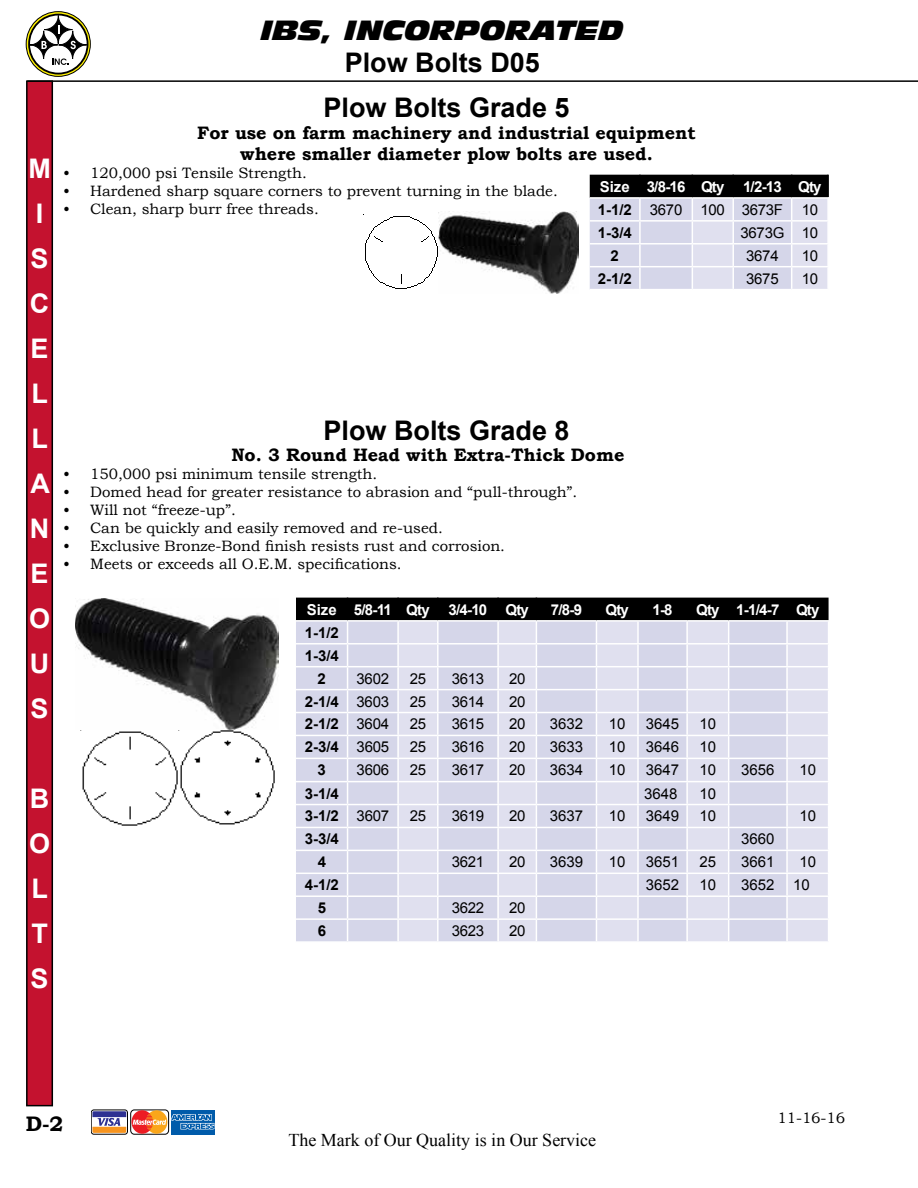
<style>
.page{position:relative;width:918px;height:1188px;background:#fff}
.page>*{position:absolute;margin:0;border:0;box-sizing:border-box;transform-origin:0 0}
.t1{font:700 27px/45.3px "Arial";color:#000;text-align:center}
.t2{font:700 27px/45px "Arial";color:#fff}
.t3{font:italic 27px "Antique Olive LT Nord";color:#000}
.t4{font:700 21px "Bookman Old Style";color:#000}
.t5{font:700 18px/21.6px "Bookman Old Style";color:#000;text-align:center}
.t6{font:18px "Times New Roman";color:#000}
.t7{font:15px "Bookman Old Style";color:#000}
.t8{font:15px "Arial";color:#000}
.t9{font:700 15px/23px "Arial";letter-spacing:-.05em;color:#fff}
.t10{font:700 15px/23px "Arial";color:#000;text-align:center}
.t11{font:700 15px "Arial";letter-spacing:-.025em;color:#fff}
.s1{color:#000}
.s2{font-weight:400;color:#000}
.s3{font-weight:400}
</style>
<div class="page">
<svg style="left:26px;top:12px;width:64px;height:64px"></svg>
<div style="left:26px;top:11px;width:65px;height:66px;border:1px solid #000;border-radius:50%"></div>
<svg style="left:29px;top:15px;width:59px;height:59px"></svg>
<div style="left:28px;top:14px;width:61px;height:61px;border:2px solid #000;border-radius:50%"></div>
<svg style="left:52px;top:58px;width:17px;height:7px"></svg>
<svg style="left:59px;top:31px;width:28px;height:28px"></svg>
<div style="left:58px;top:31px;width:29px;height:28px;border:1px solid #000;border-radius:50%"></div>
<svg style="left:30px;top:31px;width:28px;height:28px"></svg>
<div style="left:29px;top:31px;width:29px;height:28px;border:1px solid #000;border-radius:50%"></div>
<svg style="left:44px;top:16px;width:28px;height:28px"></svg>
<div style="left:44px;top:15px;width:29px;height:29px;border:1px solid #000;border-radius:50%"></div>
<svg style="left:58px;top:25px;width:2px;height:8px"></svg>
<svg style="left:41px;top:41px;width:6px;height:8px"></svg>
<svg style="left:70px;top:41px;width:6px;height:8px"></svg>
<div style="left:27px;top:81px;width:25px;height:1025px;background:#c4122f"></div>
<div style="left:26px;top:80px;width:27px;height:1026px;border:2px solid #000"></div>
<div style="left:91px;top:1110px;width:37px;height:24px;border:1px solid #000;border-radius:3px"></div>
<svg style="left:92px;top:1110px;width:123px;height:24px;background:#918792"></svg>
<hr style="left:27px;top:80px;width:891px;height:2px;background:#000">
<img style="left:365px;top:216px;width:73px;height:73px">
<img style="left:439px;top:212px;width:139px;height:81px">
<hr style="left:827px;top:175px;width:2px;height:22px;background:#000">
<svg style="left:590px;top:175px;width:238px;height:114px;background:#b1b1be"></svg>
<hr style="left:827px;top:267px;width:2px;height:22px;background:#fff">
<img style="left:80px;top:729px;width:195px;height:97px">
<svg style="left:296px;top:598px;width:533px;height:343px;background:#cecedd"></svg>
<img style="left:75px;top:599px;width:204px;height:130px">
<h1 class="t2" style="left:28px;top:147px;width:24px">M<br>I<br>S<br>C<br>E<br>L<br>L<br>A<br>N<br>E<br>O<br>U<br>S</h1>
<h1 class="t2" style="left:29px;top:777px;width:23px;text-align:justify">B O L T S</h1>
<h1 class="t3" style="left:261px;top:13px;width:365px">IBS, INCORPORATED</h1>
<h1 class="t1" style="left:324px;top:40px;width:248px">Plow Bolts D05<br>Plow Bolts Grade 5</h1>
<p class="t5" style="left:197px;top:121px;width:500px">For use on farm machinery and industrial equipment where smaller diameter plow bolts are used.</p>
<p class="t7" style="left:63px;top:163px;width:245px">• 120,000 psi Tensile Strength.</p>
<p class="t7" style="left:63px;top:181px;width:496px">• Hardened sharp square corners to prevent turning in the blade.</p>
<p class="t7" style="left:63px;top:199px;width:257px">• Clean, sharp burr free threads.</p>
<p class="t9" style="left:598px;top:175px;width:225px">Size 3/8-16 Qty 1/2-13 Qty<br><span class="s1">1-1/2</span> <span class="s2">3670 100 3673F 10<br></span><span class="s1">1-3/4</span></p>
<p class="t8" style="left:741px;top:223px;width:79px">3673G 10</p>
<p class="t10" style="left:611px;top:244px;width:10px">2</p>
<p class="t8" style="left:746px;top:246px;width:34px">3674</p>
<p class="t8" style="left:802px;top:246px;width:18px">10</p>
<p class="t10" style="left:598px;top:267px;width:36px">2-1/2</p>
<p class="t8" style="left:746px;top:269px;width:34px">3675</p>
<p class="t8" style="left:802px;top:269px;width:18px">10</p>
<h1 class="t1" style="left:324px;top:408px;width:248px">Plow Bolts Grade 8</h1>
<p class="t5" style="left:231px;top:444px;width:395px">No. 3 Round Head with Extra-Thick Dome</p>
<p class="t7" style="left:63px;top:465px;width:316px">• 150,000 psi minimum tensile strength.</p>
<p class="t7" style="left:63px;top:483px;width:516px">• Domed head for greater resistance to abrasion and “pull-through”.</p>
<p class="t7" style="left:63px;top:501px;width:174px">• Will not “freeze-up”.</p>
<p class="t7" style="left:63px;top:519px;width:381px">• Can be quickly and easily removed and re-used.</p>
<p class="t7" style="left:63px;top:537px;width:443px">• Exclusive Bronze-Bond finish resists rust and corrosion.</p>
<p class="t7" style="left:63px;top:555px;width:340px">• Meets or exceeds all O.E.M. specifications.</p>
<p class="t11" style="left:307px;top:599px;width:124px">Size 5/8-11 Qty</p>
<p class="t9" style="left:449px;top:598px;width:82px">3/4-10 Qty</p>
<p class="t9" style="left:551px;top:598px;width:33px">7/8-9</p>
<p class="t9" style="left:605px;top:598px;width:25px">Qty</p>
<p class="t9" style="left:652px;top:598px;width:22px">1-8</p>
<p class="t9" style="left:696px;top:598px;width:125px">Qty 1-1/4-7 Qty</p>
<p class="t10" style="left:305px;top:621px;width:36px">1-1/2<br>1-3/4<br>2</p>
<p class="t8" style="left:357px;top:669px;width:34px">3602</p>
<p class="t8" style="left:410px;top:669px;width:18px">25</p>
<p class="t8" style="left:452px;top:669px;width:34px">3613</p>
<p class="t8" style="left:509px;top:669px;width:18px">20</p>
<p class="t10" style="left:305px;top:690px;width:86px">2-1/4 <span class="s3">3603</span></p>
<p class="t8" style="left:410px;top:691px;width:18px">25</p>
<p class="t8" style="left:452px;top:691px;width:34px">3614</p>
<p class="t8" style="left:509px;top:691px;width:18px">20</p>
<p class="t10" style="left:305px;top:713px;width:86px">2-1/2 <span class="s3">3604</span></p>
<p class="t8" style="left:410px;top:714px;width:18px">25</p>
<p class="t8" style="left:452px;top:714px;width:34px">3615</p>
<p class="t8" style="left:509px;top:714px;width:18px">20</p>
<p class="t8" style="left:550px;top:714px;width:35px">3632</p>
<p class="t8" style="left:609px;top:714px;width:18px">10</p>
<p class="t8" style="left:646px;top:714px;width:35px">3645</p>
<p class="t8" style="left:700px;top:714px;width:18px">10</p>
<p class="t10" style="left:305px;top:736px;width:86px">2-3/4 <span class="s3">3605</span></p>
<p class="t8" style="left:410px;top:737px;width:18px">25</p>
<p class="t8" style="left:452px;top:737px;width:34px">3616</p>
<p class="t8" style="left:509px;top:737px;width:18px">20</p>
<p class="t8" style="left:550px;top:737px;width:35px">3633</p>
<p class="t8" style="left:609px;top:737px;width:18px">10</p>
<p class="t8" style="left:646px;top:737px;width:35px">3646</p>
<p class="t8" style="left:700px;top:737px;width:18px">10</p>
<p class="t10" style="left:318px;top:759px;width:10px">3</p>
<p class="t8" style="left:357px;top:760px;width:34px">3606</p>
<p class="t8" style="left:410px;top:760px;width:18px">25</p>
<p class="t8" style="left:452px;top:760px;width:34px">3617</p>
<p class="t8" style="left:509px;top:760px;width:18px">20</p>
<p class="t8" style="left:550px;top:760px;width:35px">3634</p>
<p class="t8" style="left:609px;top:760px;width:18px">10</p>
<p class="t8" style="left:646px;top:760px;width:35px">3647</p>
<p class="t8" style="left:700px;top:760px;width:18px">10</p>
<p class="t8" style="left:741px;top:760px;width:35px">3656</p>
<p class="t8" style="left:800px;top:760px;width:18px">10</p>
<p class="t10" style="left:305px;top:782px;width:36px">3-1/4</p>
<p class="t8" style="left:644px;top:783px;width:35px">3648</p>
<p class="t8" style="left:700px;top:783px;width:18px">10</p>
<p class="t10" style="left:305px;top:805px;width:86px">3-1/2 <span class="s3">3607</span></p>
<p class="t8" style="left:410px;top:806px;width:18px">25</p>
<p class="t8" style="left:452px;top:806px;width:34px">3619</p>
<p class="t8" style="left:509px;top:806px;width:18px">20</p>
<p class="t8" style="left:550px;top:806px;width:35px">3637</p>
<p class="t8" style="left:609px;top:806px;width:18px">10</p>
<p class="t8" style="left:646px;top:806px;width:35px">3649</p>
<p class="t8" style="left:700px;top:806px;width:18px">10</p>
<p class="t8" style="left:800px;top:806px;width:18px">10</p>
<p class="t10" style="left:305px;top:828px;width:36px">3-3/4</p>
<p class="t8" style="left:741px;top:829px;width:35px">3660</p>
<p class="t10" style="left:318px;top:851px;width:10px">4</p>
<p class="t8" style="left:452px;top:852px;width:34px">3621</p>
<p class="t8" style="left:509px;top:852px;width:18px">20</p>
<p class="t8" style="left:550px;top:852px;width:35px">3639</p>
<p class="t8" style="left:609px;top:852px;width:18px">10</p>
<p class="t8" style="left:646px;top:852px;width:35px">3651</p>
<p class="t8" style="left:700px;top:852px;width:18px">25</p>
<p class="t8" style="left:741px;top:852px;width:35px">3661</p>
<p class="t8" style="left:800px;top:852px;width:18px">10</p>
<p class="t10" style="left:305px;top:874px;width:36px">4-1/2</p>
<p class="t8" style="left:646px;top:875px;width:35px">3652</p>
<p class="t8" style="left:700px;top:875px;width:18px">10</p>
<p class="t8" style="left:741px;top:875px;width:70px">3652 10</p>
<p class="t10" style="left:318px;top:897px;width:10px">5</p>
<p class="t8" style="left:452px;top:898px;width:34px">3622</p>
<p class="t8" style="left:509px;top:898px;width:18px">20</p>
<p class="t10" style="left:318px;top:920px;width:10px">6</p>
<p class="t8" style="left:452px;top:921px;width:34px">3623</p>
<p class="t8" style="left:509px;top:921px;width:18px">20</p>
<h2 class="t4" style="left:26px;top:1108px;width:39px">D-2</h2>
<p class="t6" style="left:288px;top:1128px;width:309px">The Mark of Our Quality is in Our Service</p>
<p class="t7" style="left:777px;top:1108px;width:69px">11-16-16</p>
</div>
